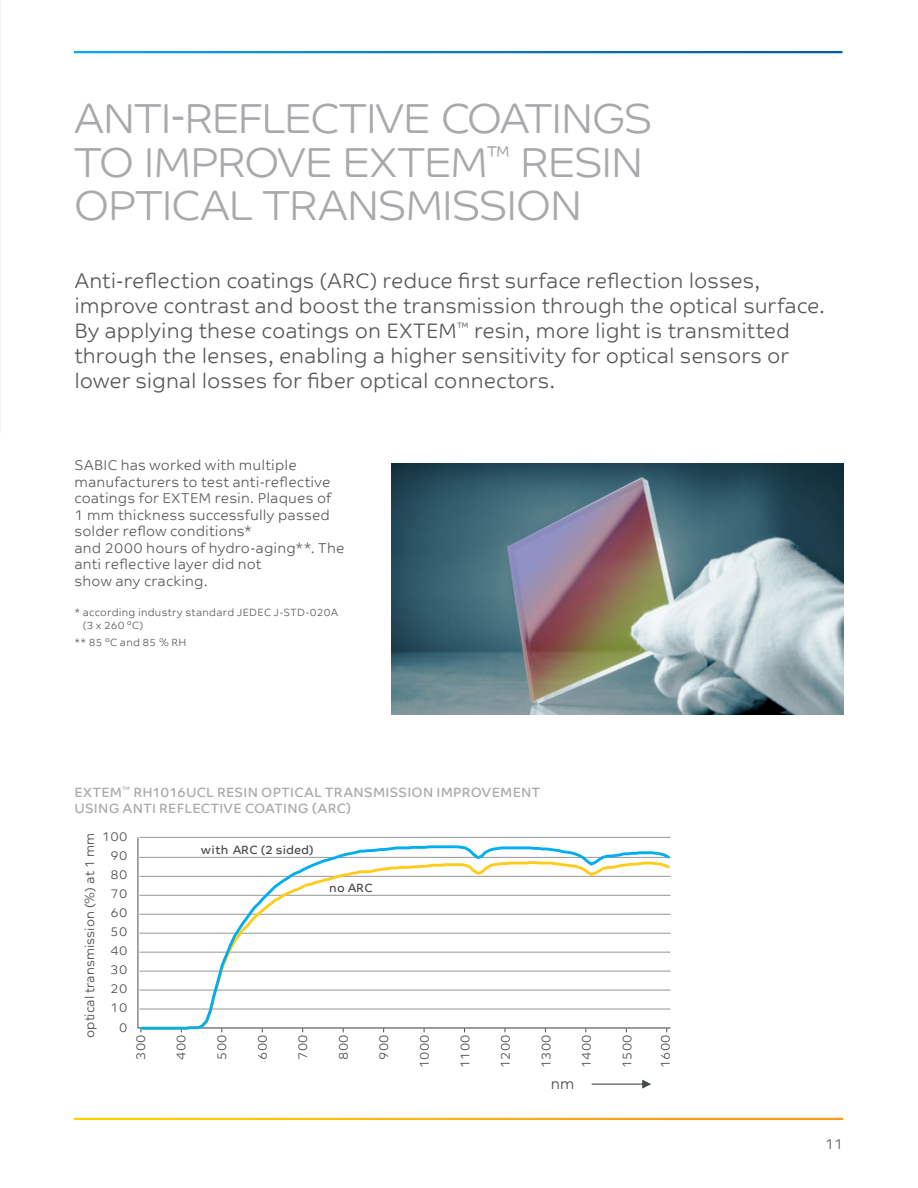
<style>
.page{position:relative;width:918px;height:1188px;background:#fff}
.page>*{position:absolute;margin:0;border:0;box-sizing:border-box;transform-origin:0 0}
.t1{font:300 42px/43.5px "SABIC Typeface Headline";color:#a7a9ac}
.t2{font:300 21px/25.2px "SABIC Typeface Text";color:#58595b}
.t3{font:300 15px "SABIC Typeface Text";color:#454849}
.t4{font:300 14.25px/16.5px "SABIC Typeface Text";letter-spacing:.01em;color:#58595b}
.t5{font:13.5px/16.5px "SABIC Typeface Text";letter-spacing:.02em;color:#a7a9ac}
.t6{font:300 12.75px "SABIC Typeface Text";letter-spacing:-.01em;color:#4d4d4f}
.t7{font:300 12.75px "SABIC Typeface Text";color:#454849}
.t8{font:12px "SABIC Typeface Text";color:#4d4d4f}
.t9{font:12px "SABIC Typeface Text";letter-spacing:.02em;color:#4d4d4f}
.t10{font:300 10.5px/13.5px "SABIC Typeface Text";letter-spacing:.025em;color:#58595b}
</style>
<div class="page">
<svg style="left:137px;top:837px;width:534px;height:192px"></svg>
<svg style="left:138px;top:844px;width:533px;height:187px"></svg>
<svg style="left:592px;top:1080px;width:59px;height:9px"></svg>
<img style="left:392px;top:463px;width:452px;height:251px">
<h1 class="t1" style="left:74px;top:97px;width:579px">ANTI-REFLECTIVE COATINGS<br>TO IMPROVE EXTEM<sup>™</sup> RESIN<br>OPTICAL TRANSMISSION</h1>
<p class="t2" style="left:74px;top:266px;width:752px">Anti-reflection coatings (ARC) reduce first surface reflection losses, improve contrast and boost the transmission through the optical surface.<br>By applying these coatings on EXTEM<sup>™</sup> resin, more light is transmitted through the lenses, enabling a higher sensitivity for optical sensors or lower signal losses for fiber optical connectors.</p>
<p class="t4" style="left:74px;top:456px;width:272px">SABIC has worked with multiple manufacturers to test anti-reflective coatings for EXTEM resin. Plaques of<br>1 mm thickness successfully passed solder reflow conditions*<br>and 2000 hours of hydro-aging**. The anti reflective layer did not<br>show any cracking.</p>
<p class="t10" style="left:83px;top:604px;width:257px;text-indent:-8px">* according industry standard JEDEC J-STD-020A (3 x 260 °C)</p>
<p class="t10" style="left:74px;top:634px;width:113px">** 85 °C and 85 % RH</p>
<p class="t5" style="left:74px;top:784px;width:467px">EXTEM<sup>™</sup> RH1016UCL RESIN OPTICAL TRANSMISSION IMPROVEMENT<br>USING ANTI REFLECTIVE COATING (ARC)</p>
<p class="t7" style="left:78px;top:1038px;width:207px;rotate:-90deg">optical transmission (%) at 1 mm</p>
<p class="t6" style="left:102px;top:824px;width:27px">100</p>
<p class="t8" style="left:201px;top:843px;width:114px">with ARC (2 sided)</p>
<p class="t6" style="left:111px;top:844px;width:18px">90</p>
<p class="t6" style="left:111px;top:863px;width:18px">80</p>
<p class="t9" style="left:329px;top:881px;width:45px">no ARC</p>
<p class="t6" style="left:111px;top:882px;width:18px">70</p>
<p class="t6" style="left:111px;top:901px;width:18px">60</p>
<p class="t6" style="left:111px;top:919px;width:18px">50</p>
<p class="t6" style="left:111px;top:938px;width:18px">40</p>
<p class="t6" style="left:111px;top:957px;width:18px">30</p>
<p class="t6" style="left:111px;top:976px;width:18px">20</p>
<p class="t6" style="left:111px;top:995px;width:18px">10</p>
<p class="t6" style="left:119px;top:1015px;width:10px">0</p>
<p class="t6" style="left:129px;top:1060px;width:26px;rotate:-90deg">300</p>
<p class="t6" style="left:169px;top:1060px;width:26px;rotate:-90deg">400</p>
<p class="t6" style="left:210px;top:1060px;width:26px;rotate:-90deg">500</p>
<p class="t6" style="left:250px;top:1060px;width:26px;rotate:-90deg">600</p>
<p class="t6" style="left:291px;top:1060px;width:26px;rotate:-90deg">700</p>
<p class="t6" style="left:331px;top:1060px;width:26px;rotate:-90deg">800</p>
<p class="t6" style="left:372px;top:1060px;width:26px;rotate:-90deg">900</p>
<p class="t6" style="left:412px;top:1068px;width:34px;rotate:-90deg">1000</p>
<p class="t6" style="left:453px;top:1068px;width:34px;rotate:-90deg">1100</p>
<p class="t6" style="left:493px;top:1068px;width:34px;rotate:-90deg">1200</p>
<p class="t6" style="left:534px;top:1068px;width:34px;rotate:-90deg">1300</p>
<p class="t6" style="left:575px;top:1068px;width:34px;rotate:-90deg">1400</p>
<p class="t6" style="left:615px;top:1068px;width:34px;rotate:-90deg">1500</p>
<p class="t6" style="left:654px;top:1068px;width:34px;rotate:-90deg">1600</p>
<p class="t3" style="left:551px;top:1070px;width:25px">nm</p>
<p class="t4" style="left:825px;top:1135px;width:20px">11</p>
</div>
